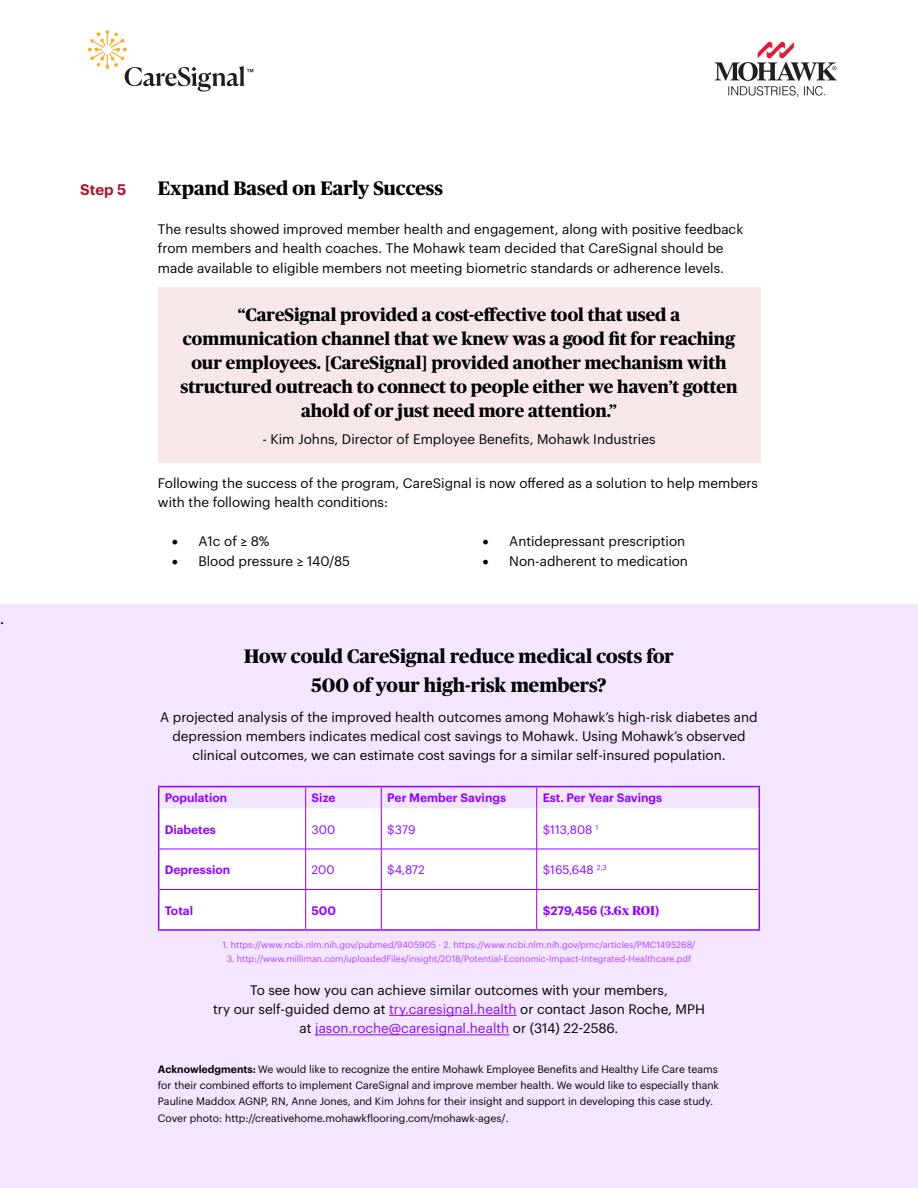
<style>
.page{position:relative;width:918px;height:1188px;background:#fff}
.page>*{position:absolute;margin:0;border:0;box-sizing:border-box;transform-origin:0 0}
.t1{font:800 19.5px/29.2px "Publico Headline";color:#000;text-align:center}
.t2{font:800 18px/24px "Publico Headline";color:#000;text-align:center}
.t3{font:18px "Minion Pro";color:#000}
.t4{font:600 15px "Graphik";color:#af1227}
.t5{font:13.5px/19.5px "Graphik";color:#000;text-align:center}
.t6{font:600 12px "Graphik";color:#9004ff}
.t7{font:12px "Graphik";color:#9004ff}
.t8{font:10.5px/16.5px "Graphik";color:#000}
.t9{font:9px "Graphik";color:#ac43ff}
.s1{font-family:"Minion Pro";font-size:18px}
.s2{font-family:"Publico Headline";font-weight:800;font-size:12.75px}
.s3{color:#9004ff}
.s4{font-weight:600}
</style>
<div class="page">
<div style="left:0;top:604px;width:918px;height:584px;background:#f4e6ff"></div>
<hr style="left:389px;top:1015px;width:128px;height:1px;background:#9004ff">
<hr style="left:315px;top:1035px;width:194px;height:1px;background:#9004ff">
<div style="left:159px;top:808px;width:600px;height:121px;background:#fff"></div>
<hr style="left:159px;top:849px;width:147px;height:1px;background:#9004ff">
<hr style="left:306px;top:849px;width:75px;height:1px;background:#9004ff">
<hr style="left:381px;top:849px;width:156px;height:1px;background:#9004ff">
<hr style="left:537px;top:849px;width:222px;height:1px;background:#9004ff">
<hr style="left:159px;top:889px;width:147px;height:1px;background:#9004ff">
<hr style="left:306px;top:889px;width:75px;height:1px;background:#9004ff">
<hr style="left:381px;top:889px;width:156px;height:1px;background:#9004ff">
<hr style="left:537px;top:889px;width:222px;height:1px;background:#9004ff">
<hr style="left:158px;top:786px;width:148px;height:1px;background:#9004ff">
<svg style="left:158px;top:787px;width:1px;height:21px"></svg>
<hr style="left:306px;top:786px;width:75px;height:1px;background:#9004ff">
<hr style="left:381px;top:786px;width:156px;height:1px;background:#9004ff">
<hr style="left:537px;top:786px;width:223px;height:1px;background:#9004ff">
<svg style="left:759px;top:787px;width:1px;height:21px"></svg>
<hr style="left:158px;top:808px;width:1px;height:41px;background:#9004ff">
<hr style="left:759px;top:808px;width:1px;height:41px;background:#9004ff">
<hr style="left:158px;top:849px;width:1px;height:40px;background:#9004ff">
<hr style="left:759px;top:849px;width:1px;height:40px;background:#9004ff">
<hr style="left:158px;top:889px;width:1px;height:40px;background:#9004ff">
<hr style="left:759px;top:889px;width:1px;height:40px;background:#9004ff">
<hr style="left:158px;top:929px;width:148px;height:2px;background:#9004ff">
<hr style="left:306px;top:929px;width:75px;height:2px;background:#9004ff">
<hr style="left:381px;top:929px;width:156px;height:2px;background:#9004ff">
<hr style="left:537px;top:929px;width:223px;height:2px;background:#9004ff">
<svg style="left:305px;top:787px;width:1px;height:21px"></svg>
<svg style="left:381px;top:787px;width:1px;height:21px"></svg>
<svg style="left:536px;top:787px;width:1px;height:21px"></svg>
<hr style="left:305px;top:808px;width:1px;height:41px;background:#9004ff">
<hr style="left:381px;top:808px;width:1px;height:41px;background:#9004ff">
<hr style="left:536px;top:808px;width:1px;height:41px;background:#9004ff">
<hr style="left:305px;top:849px;width:1px;height:40px;background:#9004ff">
<hr style="left:381px;top:849px;width:1px;height:40px;background:#9004ff">
<hr style="left:536px;top:849px;width:1px;height:40px;background:#9004ff">
<hr style="left:305px;top:890px;width:1px;height:39px;background:#9004ff">
<hr style="left:381px;top:890px;width:1px;height:39px;background:#9004ff">
<hr style="left:536px;top:890px;width:1px;height:39px;background:#9004ff">
<div style="left:158px;top:287px;width:602px;height:176px;background:#f7e7e9"></div>
<img style="left:714px;top:41px;width:123px;height:56px">
<svg style="left:88px;top:30px;width:165px;height:62px"></svg>
<h2 class="t3" style="left:0;top:606px;width:6px">.</h2>
<p class="t4" style="left:80px;top:178px;width:48px">Step 5</p>
<h1 class="t1" style="left:158px;top:172px;width:287px">Expand Based on Early Success</h1>
<p class="t5" style="left:158px;top:218px;width:587px;text-align:left">The results showed improved member health and engagement, along with positive feedback from members and health coaches. The Mohawk team decided that CareSignal should be made available to eligible members not meeting biometric standards or adherence levels.</p>
<p class="t2" style="left:180px;top:302px;width:559px">“CareSignal provided a cost-effective tool that used a communication channel that we knew was a good fit for reaching our employees. [CareSignal] provided another mechanism with structured outreach to connect to people either we haven’t gotten ahold of or just need more attention.”</p>
<p class="t5" style="left:262px;top:428px;width:395px">- Kim Johns, Director of Employee Benefits, Mohawk Industries</p>
<p class="t5" style="left:158px;top:472px;width:602px;text-align:left">Following the success of the program, CareSignal is now offered as a solution to help members with the following health conditions:</p>
<p class="t5" style="left:171px;top:530px;width:100px"><span class="s1">•</span> A1c of ≥ 8%</p>
<p class="t5" style="left:171px;top:550px;width:180px"><span class="s1">•</span> Blood pressure ≥ 140/85</p>
<p class="t5" style="left:482px;top:530px;width:204px"><span class="s1">•</span> Antidepressant prescription</p>
<p class="t5" style="left:482px;top:550px;width:207px"><span class="s1">•</span> Non-adherent to medication</p>
<h1 class="t1" style="left:244px;top:640px;width:431px">How could CareSignal reduce medical costs for<br>500 of your high-risk members?</h1>
<p class="t5" style="left:160px;top:706px;width:599px">A projected analysis of the improved health outcomes among Mohawk’s high-risk diabetes and depression members indicates medical cost savings to Mohawk. Using Mohawk’s observed clinical outcomes, we can estimate cost savings for a similar self-insured population.</p>
<p class="t6" style="left:165px;top:789px;width:64px">Population</p>
<p class="t6" style="left:312px;top:789px;width:26px">Size</p>
<p class="t6" style="left:387px;top:789px;width:120px">Per Member Savings</p>
<p class="t6" style="left:543px;top:789px;width:121px">Est. Per Year Savings</p>
<p class="t6" style="left:165px;top:820px;width:53px">Diabetes</p>
<p class="t7" style="left:312px;top:820px;width:25px">300</p>
<p class="t7" style="left:387px;top:820px;width:30px">$379</p>
<p class="t7" style="left:543px;top:820px;width:57px">$113,808 <sup>1</sup></p>
<p class="t6" style="left:165px;top:861px;width:67px">Depression</p>
<p class="t7" style="left:312px;top:861px;width:24px">200</p>
<p class="t7" style="left:387px;top:861px;width:39px">$4,872</p>
<p class="t7" style="left:543px;top:861px;width:66px">$165,648 <sup>2,3</sup></p>
<p class="t6" style="left:165px;top:901px;width:30px">Total</p>
<p class="t6" style="left:312px;top:901px;width:26px">500</p>
<p class="t6" style="left:543px;top:901px;width:118px">$279,456 (<span class="s2">3.6x ROI</span>)</p>
<p class="t9" style="left:222px;top:938px;width:475px">1. https://www.ncbi.nlm.nih.gov/pubmed/9405905 · 2. https://www.ncbi.nlm.nih.gov/pmc/articles/PMC1495268/</p>
<p class="t9" style="left:227px;top:951px;width:466px">3. http://www.milliman.com/uploadedFiles/insight/2018/Potential-Economic-Impact-Integrated-Healthcare.pdf</p>
<p class="t5" style="left:213px;top:979px;width:493px">To see how you can achieve similar outcomes with your members,<br>try our self-guided demo at <span class="s3">try.caresignal.health</span> or contact Jason Roche, MPH at <span class="s3">jason.roche@caresignal.health</span> or (314) 22-2586.</p>
<p class="t8" style="left:158px;top:1060px;width:563px"><span class="s4">Acknowledgments:</span> We would like to recognize the entire Mohawk Employee Benefits and Healthy Life Care teams for their combined efforts to implement CareSignal and improve member health. We would like to especially thank Pauline Maddox AGNP, RN, Anne Jones, and Kim Johns for their insight and support in developing this case study.<br>Cover photo: http://creativehome.mohawkflooring.com/mohawk-ages/.</p>
</div>
